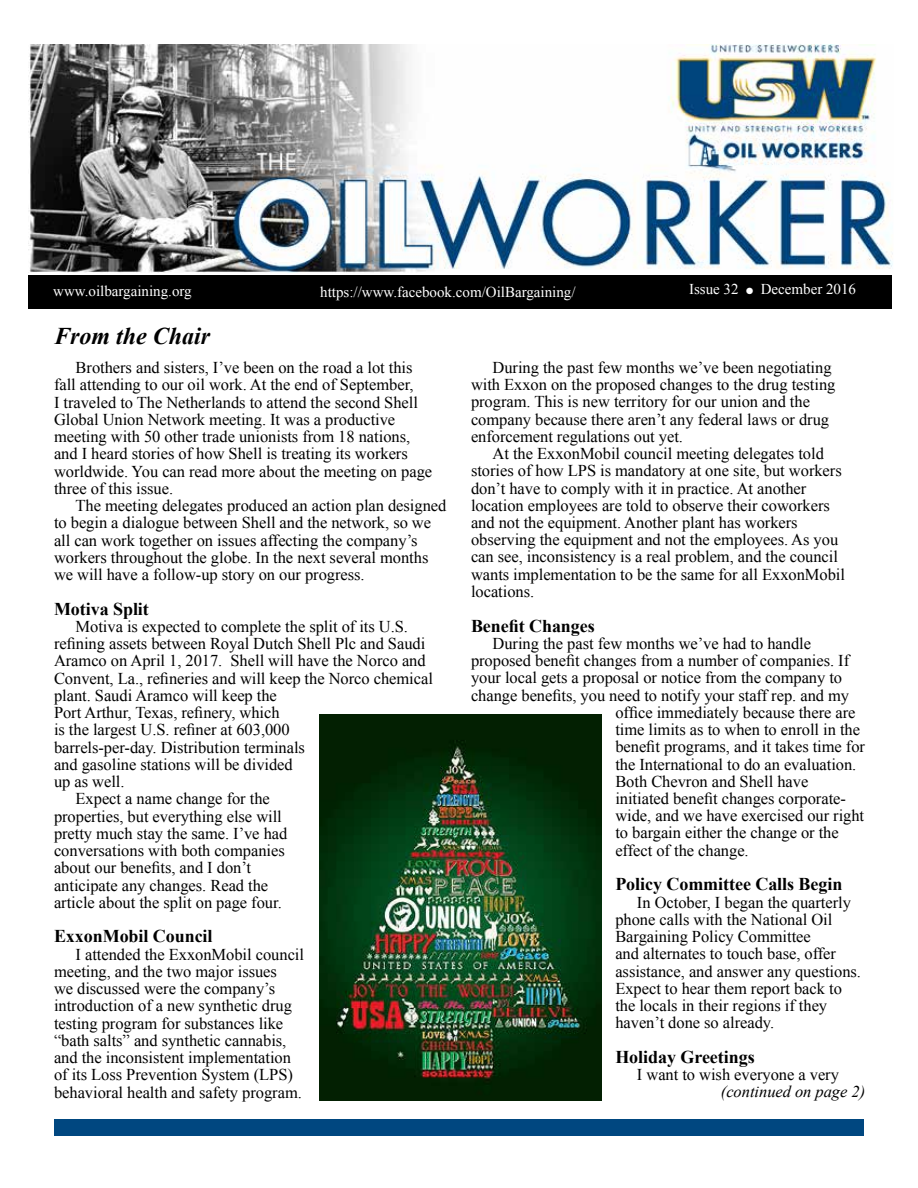
<style>
.page{position:relative;width:918px;height:1188px;background:#fff}
.page>*{position:absolute;margin:0;border:0;box-sizing:border-box;transform-origin:0 0}
.t1{font:italic 700 24px "Times New Roman";color:#000}
.t2{font:700 18px "Times New Roman";letter-spacing:-.005em;color:#000}
.t3{font:16.5px/17.2px "Times New Roman";letter-spacing:-.005em;color:#000}
.t4{font:italic 16.5px "Times New Roman";letter-spacing:-.005em;color:#000}
.t5{font:15px "Times New Roman";color:#fff}
</style>
<div class="page">
<img style="left:28px;top:44px;width:865px;height:229px">
<div style="left:54px;top:1119px;width:810px;height:16px;background:#004780"></div>
<div style="left:28px;top:275px;width:864px;height:34px;background:#000"></div>
<img style="left:319px;top:714px;width:283px;height:387px">
<p class="t5" style="left:53px;top:281px;width:140px">www.oilbargaining.org</p>
<p class="t5" style="left:320px;top:281px;width:257px">https://www.facebook.com/OilBargaining/</p>
<p class="t5" style="left:689px;top:279px;width:169px">Issue 32 ● December 2016</p>
<h1 class="t1" style="left:54px;top:319px;width:158px">From the Chair</h1>
<p class="t3" style="left:54px;top:359px;width:380px;text-indent:22px">Brothers and sisters, I’ve been on the road a lot this fall attending to our oil work. At the end of September,<br>I traveled to The Netherlands to attend the second Shell Global Union Network meeting. It was a productive meeting with 50 other trade unionists from 18 nations, and I heard stories of how Shell is treating its workers worldwide. You can read more about the meeting on page three of this issue.</p>
<p class="t3" style="left:54px;top:497px;width:394px;text-indent:22px">The meeting delegates produced an action plan designed to begin a dialogue between Shell and the network, so we all can work together on issues affecting the company’s workers throughout the globe. In the next several months we will have a follow-up story on our progress.</p>
<p class="t2" style="left:54px;top:596px;width:96px">Motiva Split</p>
<p class="t3" style="left:76px;top:618px;width:334px">Motiva is expected to complete the split of its U.S.</p>
<p class="t3" style="left:54px;top:635px;width:373px">refining assets between Royal Dutch Shell Plc and Saudi</p>
<p class="t3" style="left:54px;top:652px;width:373px">Aramco on April 1, 2017. Shell will have the Norco and</p>
<p class="t3" style="left:54px;top:669px;width:380px">Convent, La., refineries and will keep the Norco chemical</p>
<p class="t3" style="left:54px;top:687px;width:224px">plant. Saudi Aramco will keep the</p>
<p class="t3" style="left:54px;top:704px;width:227px">Port Arthur, Texas, refinery, which</p>
<p class="t3" style="left:54px;top:721px;width:237px">is the largest U.S. refiner at 603,000</p>
<p class="t3" style="left:54px;top:738px;width:253px">barrels-per-day. Distribution terminals</p>
<p class="t3" style="left:54px;top:755px;width:240px">and gasoline stations will be divided</p>
<p class="t3" style="left:54px;top:773px;width:72px">up as well.</p>
<p class="t3" style="left:76px;top:790px;width:196px">Expect a name change for the</p>
<p class="t3" style="left:54px;top:807px;width:229px">properties, but everything else will</p>
<p class="t3" style="left:54px;top:824px;width:235px">pretty much stay the same. I’ve had</p>
<p class="t3" style="left:54px;top:842px;width:232px">conversations with both companies</p>
<p class="t3" style="left:54px;top:859px;width:199px">about our benefits, and I don’t</p>
<p class="t3" style="left:54px;top:876px;width:216px">anticipate any changes. Read the</p>
<p class="t3" style="left:54px;top:893px;width:229px">article about the split on page four.</p>
<p class="t2" style="left:54px;top:924px;width:160px">ExxonMobil Council</p>
<p class="t3" style="left:54px;top:945px;width:252px;text-indent:22px">I attended the ExxonMobil council meeting, and the two major issues<br>we discussed were the company’s introduction of a new synthetic drug testing program for substances like “bath salts” and synthetic cannabis, and the inconsistent implementation of its Loss Prevention System (LPS) behavioral health and safety program.</p>
<p class="t3" style="left:471px;top:358px;width:366px;text-indent:22px">During the past few months we’ve been negotiating with Exxon on the proposed changes to the drug testing program. This is new territory for our union and the company because there aren’t any federal laws or drug enforcement regulations out yet.</p>
<p class="t3" style="left:471px;top:445px;width:376px;text-indent:22px">At the ExxonMobil council meeting delegates told stories of how LPS is mandatory at one site, but workers don’t have to comply with it in practice. At another location employees are told to observe their coworkers and not the equipment. Another plant has workers observing the equipment and not the employees. As you can see, inconsistency is a real problem, and the council wants implementation to be the same for all ExxonMobil locations.</p>
<p class="t2" style="left:471px;top:613px;width:125px">Benefit Changes</p>
<p class="t3" style="left:493px;top:634px;width:320px">During the past few months we’ve had to handle</p>
<p class="t3" style="left:471px;top:652px;width:380px">proposed benefit changes from a number of companies. If</p>
<p class="t3" style="left:471px;top:669px;width:373px">your local gets a proposal or notice from the company to</p>
<p class="t3" style="left:471px;top:686px;width:380px">change benefits, you need to notify your staff rep. and my</p>
<p class="t3" style="left:615px;top:703px;width:242px">office immediately because there are</p>
<p class="t3" style="left:615px;top:721px;width:246px">time limits as to when to enroll in the</p>
<p class="t3" style="left:615px;top:738px;width:251px">benefit programs, and it takes time for</p>
<p class="t3" style="left:615px;top:755px;width:243px">the International to do an evaluation.</p>
<p class="t3" style="left:615px;top:772px;width:195px">Both Chevron and Shell have</p>
<p class="t3" style="left:615px;top:790px;width:232px">initiated benefit changes corporate-</p>
<p class="t3" style="left:615px;top:807px;width:250px">wide, and we have exercised our right</p>
<p class="t3" style="left:615px;top:824px;width:225px">to bargain either the change or the</p>
<p class="t3" style="left:615px;top:841px;width:135px">effect of the change.</p>
<p class="t2" style="left:615px;top:872px;width:229px">Policy Committee Calls Begin</p>
<p class="t3" style="left:615px;top:893px;width:247px;text-indent:22px">In October, I began the quarterly phone calls with the National Oil<br>Bargaining Policy Committee<br>and alternates to touch base, offer assistance, and answer any questions.<br>Expect to hear them report back to the locals in their regions if they haven’t done so already.</p>
<p class="t2" style="left:615px;top:1044px;width:141px">Holiday Greetings</p>
<p class="t3" style="left:637px;top:1066px;width:204px">I want to wish everyone a very</p>
<p class="t4" style="left:721px;top:1080px;width:146px">(continued on page 2)</p>
</div>
